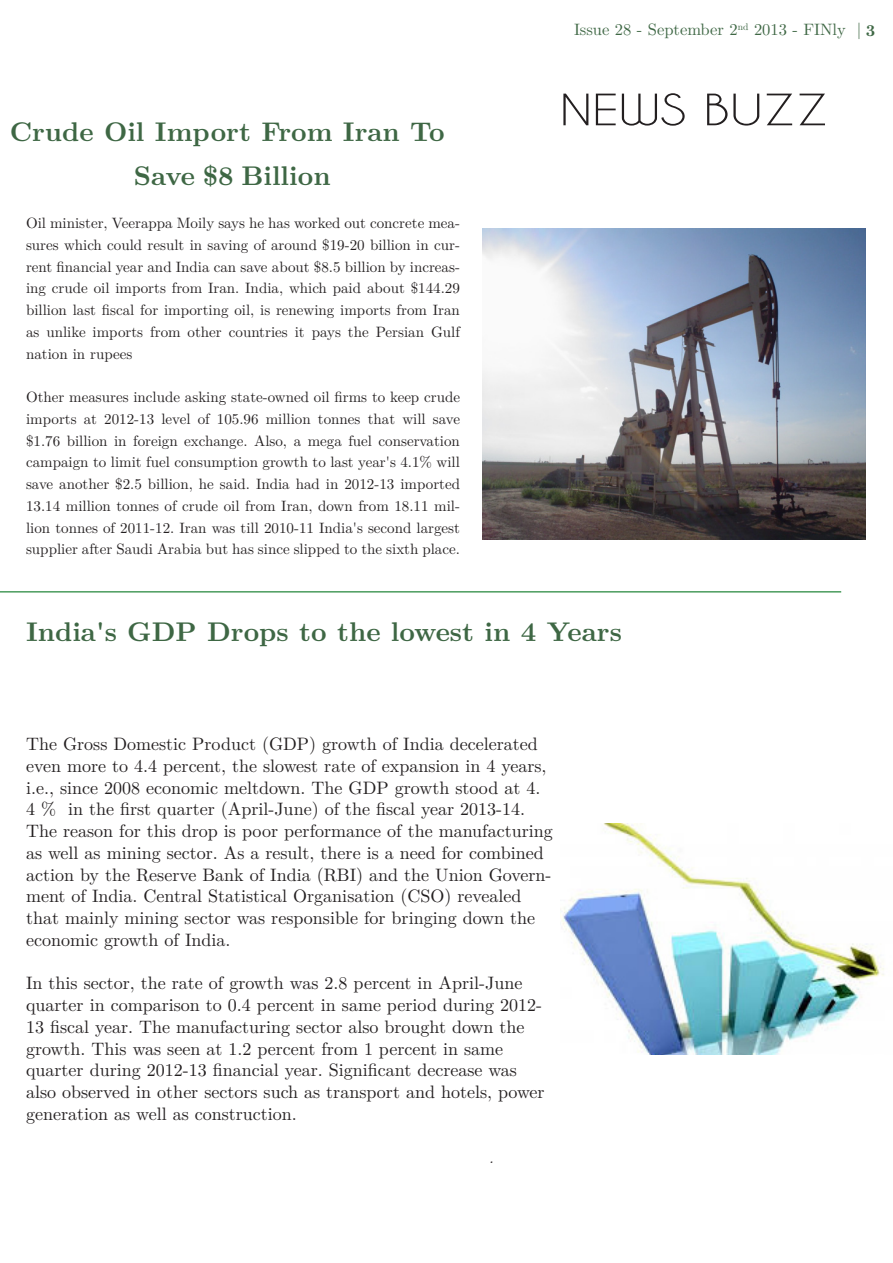
<style>
.page{position:relative;width:893px;height:1263px;background:#fff}
.page>*{position:absolute;margin:0;border:0;box-sizing:border-box;transform-origin:0 0}
.t1{font:40.5px "Caviar Dreams";color:#231f20;scale:1.25 1}
._10_pt_Basic_Paragra{font:700 27px "LM Roman 10";color:#3e6744}
._93_pt_Header{font:700 27px "LM Roman 10";color:#3e6744}
._10_pt_Basic_Paragra-2{font:18px/21.8px "LM Roman 10";color:#231f20}
.t2{font:16.5px "LM Roman 10";color:#3e6744}
._10_pt_Basic_Paragra-3{font:15px/21.8px "LM Roman 10";color:#231f20;text-align:justify}
.t3{font:italic 15px "LM Roman 10";color:#231f20}
.s1{font-weight:700}
</style>
<div class="page">
<img style="left:561px;top:824px;width:323px;height:230px">
<hr style="left:0;top:591px;width:841px;height:2px;background:#4a9b5d">
<img style="left:482px;top:228px;width:384px;height:312px">
<p class="_10_pt_Basic_Paragra" style="left:10px;top:110px;width:436px">Crude Oil Import From Iran To</p>
<p class="_10_pt_Basic_Paragra" style="left:134px;top:154px;width:198px">Save $8 Billion</p>
<p class="_10_pt_Basic_Paragra-3" style="left:26px;top:211px;width:435px">Oil minister, Veerappa Moily says he has worked out concrete mea&shy;sures which could result in saving of around $19-20 billion in cur&shy;rent financial year and India can save about $8.5 billion by increas&shy;ing crude oil imports from Iran. India, which paid about $144.29 billion last fiscal for importing oil, is renewing imports from Iran as unlike imports from other countries it pays the Persian Gulf nation in rupees</p>
<p class="_10_pt_Basic_Paragra-3" style="left:26px;top:385px;width:435px">Other measures include asking state-owned oil firms to keep crude imports at 2012-13 level of 105.96 million tonnes that will save $1.76 billion in foreign exchange. Also, a mega fuel conservation campaign to limit fuel consumption growth to last year's 4.1% will save another $2.5 billion, he said. India had in 2012-13 imported 13.14 million tonnes of crude oil from Iran, down from 18.11 mil&shy;lion tonnes of 2011-12. Iran was till 2010-11 India's second largest supplier after Saudi Arabia but has since slipped to the sixth place.</p>
<p class="t2" style="left:574px;top:17px;width:303px">Issue 28 - September 2<sup>nd</sup> 2013 - FINly | <span class="s1">3</span></p>
<p class="t1" style="left:560px;top:86px;width:217px">NEWS BUZZ</p>
<p class="_93_pt_Header" style="left:26px;top:611px;width:597px">India's GDP Drops to the lowest in 4 Years</p>
<p class="_10_pt_Basic_Paragra-2" style="left:26px;top:732px;width:528px">The Gross Domestic Product (GDP) growth of India decelerated even more to 4.4 percent, the slowest rate of expansion in 4 years, i.e., since 2008 economic meltdown. The GDP growth stood at 4.<br>4 % in the first quarter (April-June) of the fiscal year 2013-14.<br>The reason for this drop is poor performance of the manufacturing as well as mining sector. As a result, there is a need for combined action by the Reserve Bank of India (RBI) and the Union Govern&shy;ment of India. Central Statistical Organisation (CSO) revealed that mainly mining sector was responsible for bringing down the economic growth of India.</p>
<p class="_10_pt_Basic_Paragra-2" style="left:26px;top:971px;width:520px">In this sector, the rate of growth was 2.8 percent in April-June quarter in comparison to 0.4 percent in same period during 2012- 13 fiscal year. The manufacturing sector also brought down the growth. This was seen at 1.2 percent from 1 percent in same quarter during 2012-13 financial year. Significant decrease was also observed in other sectors such as transport and hotels, power generation as well as construction.</p>
<p class="t3" style="left:489px;top:1146px;width:6px">.</p>
</div>
